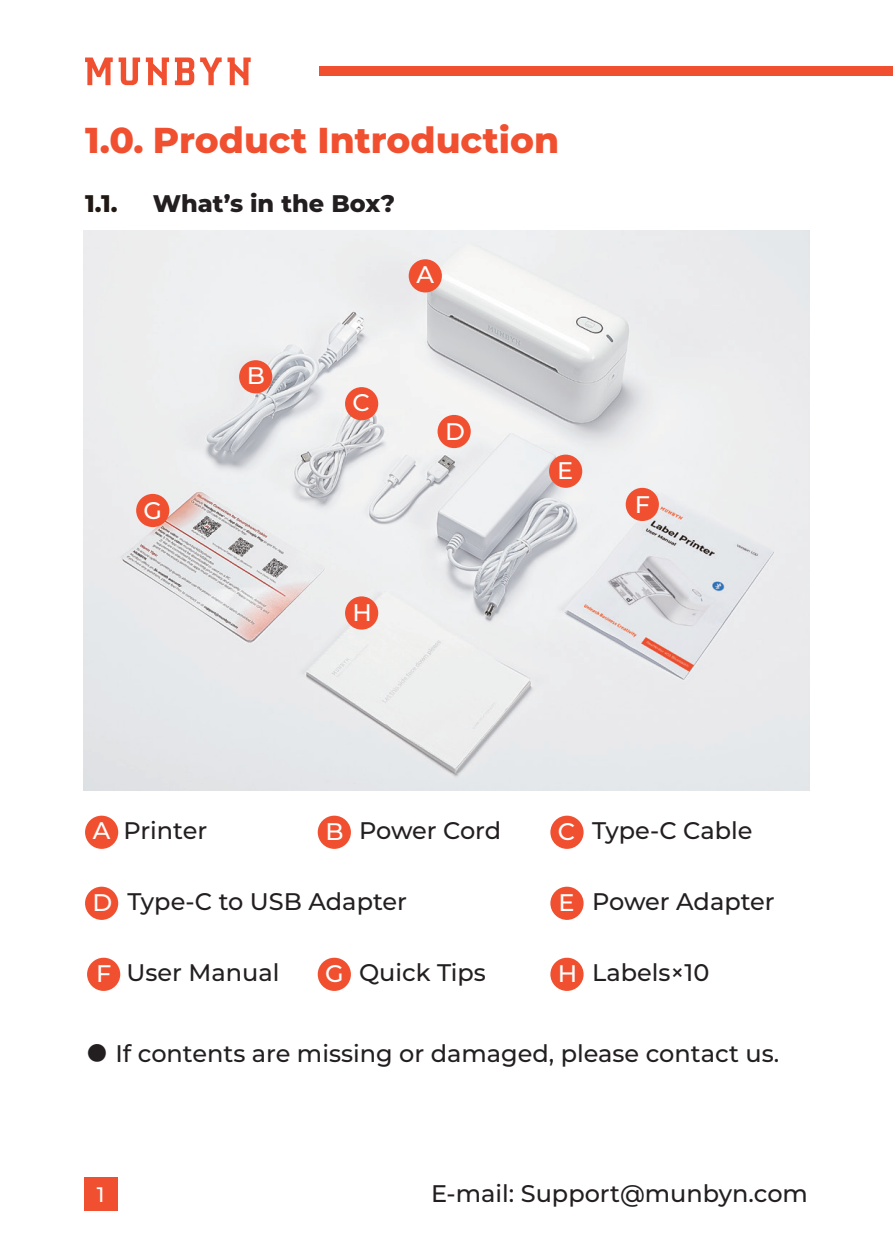
<style>
.page{position:relative;width:893px;height:1259px;background:#fff}
.page>*{position:absolute;margin:0;border:0;box-sizing:border-box;transform-origin:0 0}
.t1{font:800 36px "Montserrat";color:#f05030}
.t2{font:500 24px "Montserrat";color:#231f20}
.t3{font:500 24px "Montserrat";color:#fff}
.t4{font:800 24px "Montserrat";color:#231f20}
.t5{font:800 24px "Montserrat";color:#211814}
.t6{font:500 21px "Montserrat";color:#fff}
.s1{color:#fff}
.s2{font-family:"Adobe Song Std";font-weight:300}
</style>
<div class="page">
<img style="left:83px;top:230px;width:727px;height:560px">
<div style="left:409px;top:259px;width:33px;height:33px;background:#f05030;border-radius:50%"></div>
<div style="left:239px;top:360px;width:33px;height:33px;background:#f05030;border-radius:50%"></div>
<div style="left:345px;top:387px;width:33px;height:33px;background:#f05030;border-radius:50%"></div>
<div style="left:438px;top:415px;width:33px;height:33px;background:#f05030;border-radius:50%"></div>
<div style="left:549px;top:454px;width:33px;height:34px;background:#f05030;border-radius:50%"></div>
<div style="left:626px;top:488px;width:33px;height:33px;background:#f05030;border-radius:50%"></div>
<div style="left:136px;top:494px;width:33px;height:33px;background:#f05030;border-radius:50%"></div>
<div style="left:345px;top:596px;width:33px;height:33px;background:#f05030;border-radius:50%"></div>
<svg style="left:200px;top:57px;width:51px;height:28px"></svg>
<svg style="left:85px;top:57px;width:28px;height:28px"></svg>
<svg style="left:119px;top:57px;width:21px;height:28px"></svg>
<svg style="left:146px;top:57px;width:23px;height:28px"></svg>
<svg style="left:175px;top:57px;width:19px;height:28px"></svg>
<div style="left:320px;top:67px;width:573px;height:9px;background:#f05030"></div>
<div style="left:84px;top:1177px;width:33px;height:33px;background:#f0502f"></div>
<div style="left:85px;top:815px;width:33px;height:34px;background:#f05030;border-radius:50%"></div>
<div style="left:318px;top:815px;width:33px;height:34px;background:#f05030;border-radius:50%"></div>
<div style="left:550px;top:815px;width:34px;height:34px;background:#f05030;border-radius:50%"></div>
<div style="left:85px;top:886px;width:33px;height:34px;background:#f05030;border-radius:50%"></div>
<div style="left:550px;top:886px;width:34px;height:34px;background:#f05030;border-radius:50%"></div>
<div style="left:87px;top:957px;width:33px;height:34px;background:#f05030;border-radius:50%"></div>
<div style="left:318px;top:957px;width:33px;height:34px;background:#f05030;border-radius:50%"></div>
<div style="left:550px;top:957px;width:34px;height:34px;background:#f05030;border-radius:50%"></div>
<h1 class="t1" style="left:85px;top:114px;width:475px">1.0. Product Introduction</h1>
<p class="t5" style="left:85px;top:186px;width:34px">1.1.</p>
<p class="t4" style="left:153px;top:186px;width:244px">What’s in the Box?</p>
<p class="t3" style="left:416px;top:258px;width:19px">A</p>
<p class="t3" style="left:247px;top:359px;width:20px">B</p>
<p class="t3" style="left:353px;top:386px;width:19px">C</p>
<p class="t3" style="left:445px;top:414px;width:21px">D</p>
<p class="t3" style="left:557px;top:454px;width:18px">E</p>
<p class="t3" style="left:144px;top:493px;width:20px">G</p>
<p class="t3" style="left:635px;top:487px;width:17px">F</p>
<p class="t3" style="left:352px;top:596px;width:21px">H</p>
<p class="t2" style="left:124px;top:814px;width:85px">Printer</p>
<p class="t2" style="left:359px;top:814px;width:144px">Power Cord</p>
<p class="t3" style="left:93px;top:814px;width:19px">A</p>
<p class="t3" style="left:326px;top:814px;width:20px">B</p>
<p class="t3" style="left:558px;top:814px;width:19px">C</p>
<p class="t2" style="left:592px;top:814px;width:162px">Type-C Cable</p>
<p class="t2" style="left:128px;top:885px;width:281px">Type-C to USB Adapter</p>
<p class="t3" style="left:93px;top:885px;width:21px">D</p>
<p class="t3" style="left:558px;top:885px;width:18px">E</p>
<p class="t2" style="left:592px;top:885px;width:184px">Power Adapter</p>
<p class="t2" style="left:127px;top:956px;width:154px">User Manual</p>
<p class="t2" style="left:359px;top:956px;width:128px">Quick Tips</p>
<p class="t2" style="left:558px;top:956px;width:153px"><span class="s1">H</span> Labels×10</p>
<p class="t3" style="left:96px;top:956px;width:17px">F</p>
<p class="t3" style="left:325px;top:956px;width:20px">G</p>
<p class="t2" style="left:85px;top:1037px;width:696px"><span class="s2">●</span> If contents are missing or damaged, please contact us.</p>
<p class="t6" style="left:97px;top:1180px;width:9px">1</p>
<p class="t2" style="left:431px;top:1177px;width:378px">E-mail: Support@munbyn.com</p>
</div>
